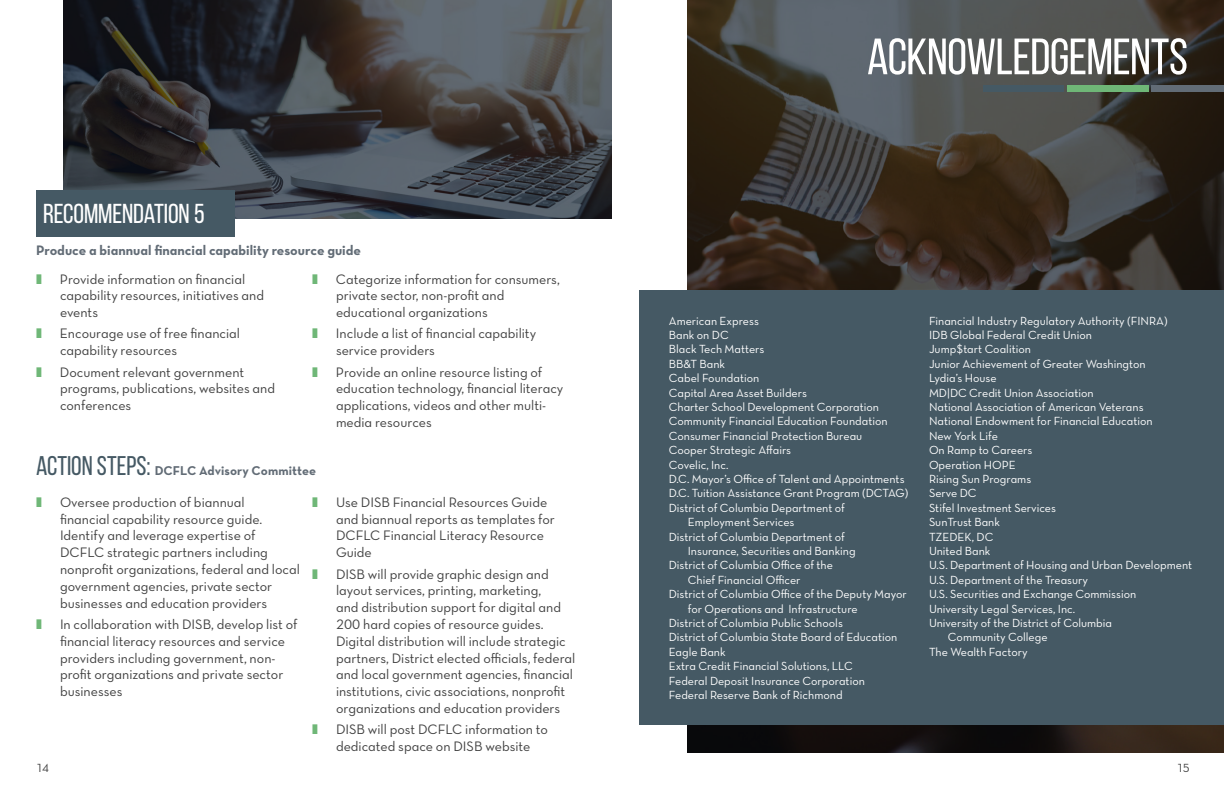
<style>
.page{position:relative;width:1224px;height:792px;background:#fff}
.page>*{position:absolute;margin:0;border:0;box-sizing:border-box;transform-origin:0 0}
._51_Content_black_Be{font:51px "Bebas Neue";letter-spacing:-.015em;color:#fff}
._51_Content_black_Be-2{font:27.4px "Bebas Neue";letter-spacing:-.005em;color:#fff}
.t1{font:14px/16.8px "Neutra Text TF Book Alt";color:#414141}
.t2{font:14px "Neutra Text TF Bold Alt";color:#626c76}
._51_Content_black_Be-3{font:13px "Neutra Text TF Bold Alt";letter-spacing:.005em;color:#626c76}
.t3{font:12px/14.4px "Neutra Text TF Book Alt";color:#fff}
.t4{font:12px "Neutra Text TF Book Alt";color:#414141}
.s1{font-family:"Bebas Neue";font-size:27px;color:#455964}
</style>
<div class="page">
<img style="left:688px;top:0;width:536px;height:752px">
<img style="left:63px;top:0;width:549px;height:219px">
<div style="left:36px;top:190px;width:199px;height:46px;background:#455964"></div>
<div style="left:984px;top:86px;width:80px;height:6px;background:#455964"></div>
<div style="left:1068px;top:86px;width:81px;height:6px;background:#6fb777"></div>
<div style="left:1152px;top:86px;width:72px;height:6px;background:#626c76"></div>
<div style="left:639px;top:290px;width:585px;height:435px;background:#455964"></div>
<p class="_51_Content_black_Be-2" style="left:43px;top:199px;width:163px">RECOMMENDATION 5</p>
<p class="t2" style="left:36px;top:241px;width:327px">Produce a biannual financial capability resource guide</p>
<p class="t1" style="left:60px;top:270px;width:206px">Provide information on financial capability resources, initiatives and events</p>
<p class="t1" style="left:60px;top:325px;width:182px">Encourage use of free financial capability resources</p>
<p class="t1" style="left:60px;top:363px;width:217px">Document relevant government programs, publications, websites and conferences</p>
<p class="_51_Content_black_Be-3" style="left:36px;top:462px;width:282px"><span class="s1">ACTION STEPS:</span> DCFLC Advisory Committee</p>
<p class="t1" style="left:60px;top:493px;width:241px">Oversee production of biannual<br>financial capability resource guide.<br>Identify and leverage expertise of DCFLC strategic partners including nonprofit organizations, federal and local government agencies, private sector businesses and education providers</p>
<p class="t1" style="left:60px;top:616px;width:239px">In collaboration with DISB, develop list of financial literacy resources and service providers including government, non&shy;profit organizations and private sector businesses</p>
<p class="t1" style="left:336px;top:270px;width:225px">Categorize information for consumers, private sector, non-profit and educational organizations</p>
<p class="t1" style="left:336px;top:325px;width:202px">Include a list of financial capability service providers</p>
<p class="t1" style="left:336px;top:363px;width:229px">Provide an online resource listing of education technology, financial literacy applications, videos and other multi&shy;media resources</p>
<p class="t1" style="left:336px;top:493px;width:220px">Use DISB Financial Resources Guide and biannual reports as templates for<br>DCFLC Financial Literacy Resource<br>Guide</p>
<p class="t1" style="left:336px;top:565px;width:241px">DISB will provide graphic design and layout services, printing, marketing,<br>and distribution support for digital and 200 hard copies of resource guides.<br>Digital distribution will include strategic partners, District elected officials, federal and local government agencies, financial institutions, civic associations, nonprofit organizations and education providers</p>
<p class="t1" style="left:336px;top:721px;width:213px">DISB will post DCFLC information to dedicated space on DISB website</p>
<p class="_51_Content_black_Be" style="left:867px;top:29px;width:322px">ACKNOWLEDGEMENTS</p>
<p class="t3" style="left:669px;top:313px;width:92px">American Express</p>
<p class="t3" style="left:669px;top:328px;width:61px">Bank on DC</p>
<p class="t3" style="left:669px;top:342px;width:97px">Black Tech Matters</p>
<p class="t3" style="left:669px;top:356px;width:58px">BB&amp;T Bank</p>
<p class="t3" style="left:669px;top:371px;width:92px">Cabel Foundation</p>
<p class="t3" style="left:669px;top:385px;width:140px">Capital Area Asset Builders</p>
<p class="t3" style="left:669px;top:400px;width:212px">Charter School Development Corporation</p>
<p class="t3" style="left:669px;top:414px;width:220px">Community Financial Education Foundation</p>
<p class="t3" style="left:669px;top:428px;width:195px">Consumer Financial Protection Bureau</p>
<p class="t3" style="left:669px;top:443px;width:124px">Cooper Strategic Affairs</p>
<p class="t3" style="left:669px;top:457px;width:61px">Covelic, Inc.</p>
<p class="t3" style="left:669px;top:472px;width:237px">D.C. Mayor’s Office of Talent and Appointments</p>
<p class="t3" style="left:669px;top:486px;width:241px">D.C. Tuition Assistance Grant Program (DCTAG)</p>
<p class="t3" style="left:669px;top:500px;width:178px">District of Columbia Department of</p>
<p class="t3" style="left:688px;top:515px;width:108px">Employment Services</p>
<p class="t3" style="left:688px;top:529px;width:169px;text-indent:-19px">District of Columbia Department of<br>Insurance, Securities and Banking</p>
<p class="t3" style="left:669px;top:558px;width:166px">District of Columbia Office of the</p>
<p class="t3" style="left:688px;top:572px;width:114px">Chief Financial Officer</p>
<p class="t3" style="left:688px;top:587px;width:220px;text-indent:-19px">District of Columbia Office of the Deputy Mayor for Operations and Infrastructure</p>
<p class="t3" style="left:669px;top:616px;width:176px">District of Columbia Public Schools</p>
<p class="t3" style="left:669px;top:630px;width:230px">District of Columbia State Board of Education</p>
<p class="t3" style="left:669px;top:644px;width:58px">Eagle Bank</p>
<p class="t3" style="left:669px;top:659px;width:185px">Extra Credit Financial Solutions, LLC</p>
<p class="t3" style="left:669px;top:673px;width:198px">Federal Deposit Insurance Corporation</p>
<p class="t3" style="left:669px;top:688px;width:175px">Federal Reserve Bank of Richmond</p>
<p class="t3" style="left:929px;top:313px;width:240px">Financial Industry Regulatory Authority (FINRA)</p>
<p class="t3" style="left:929px;top:328px;width:165px">IDB Global Federal Credit Union</p>
<p class="t3" style="left:929px;top:342px;width:103px">Jump$tart Coalition</p>
<p class="t3" style="left:929px;top:356px;width:218px">Junior Achievement of Greater Washington</p>
<p class="t3" style="left:929px;top:371px;width:69px">Lydia’s House</p>
<p class="t3" style="left:929px;top:385px;width:166px">MD|DC Credit Union Association</p>
<p class="t3" style="left:929px;top:400px;width:216px">National Association of American Veterans</p>
<p class="t3" style="left:929px;top:414px;width:225px">National Endowment for Financial Education</p>
<p class="t3" style="left:929px;top:428px;width:70px">New York Life</p>
<p class="t3" style="left:929px;top:443px;width:105px">On Ramp to Careers</p>
<p class="t3" style="left:929px;top:457px;width:88px">Operation HOPE</p>
<p class="t3" style="left:929px;top:472px;width:104px">Rising Sun Programs</p>
<p class="t3" style="left:929px;top:486px;width:49px">Serve DC</p>
<p class="t3" style="left:929px;top:500px;width:129px">Stifel Investment Services</p>
<p class="t3" style="left:929px;top:515px;width:73px">SunTrust Bank</p>
<p class="t3" style="left:929px;top:529px;width:66px">TZEDEK, DC</p>
<p class="t3" style="left:929px;top:544px;width:63px">United Bank</p>
<p class="t3" style="left:929px;top:558px;width:265px">U.S. Department of Housing and Urban Development</p>
<p class="t3" style="left:929px;top:572px;width:161px">U.S. Department of the Treasury</p>
<p class="t3" style="left:929px;top:587px;width:209px">U.S. Securities and Exchange Commission</p>
<p class="t3" style="left:929px;top:601px;width:148px">University Legal Services, Inc.</p>
<p class="t3" style="left:929px;top:616px;width:185px">University of the District of Columbia</p>
<p class="t3" style="left:948px;top:630px;width:101px">Community College</p>
<p class="t3" style="left:929px;top:644px;width:100px">The Wealth Factory</p>
<p class="t4" style="left:36px;top:760px;width:15px">14</p>
<p class="t4" style="left:1177px;top:760px;width:15px">15</p>
</div>
